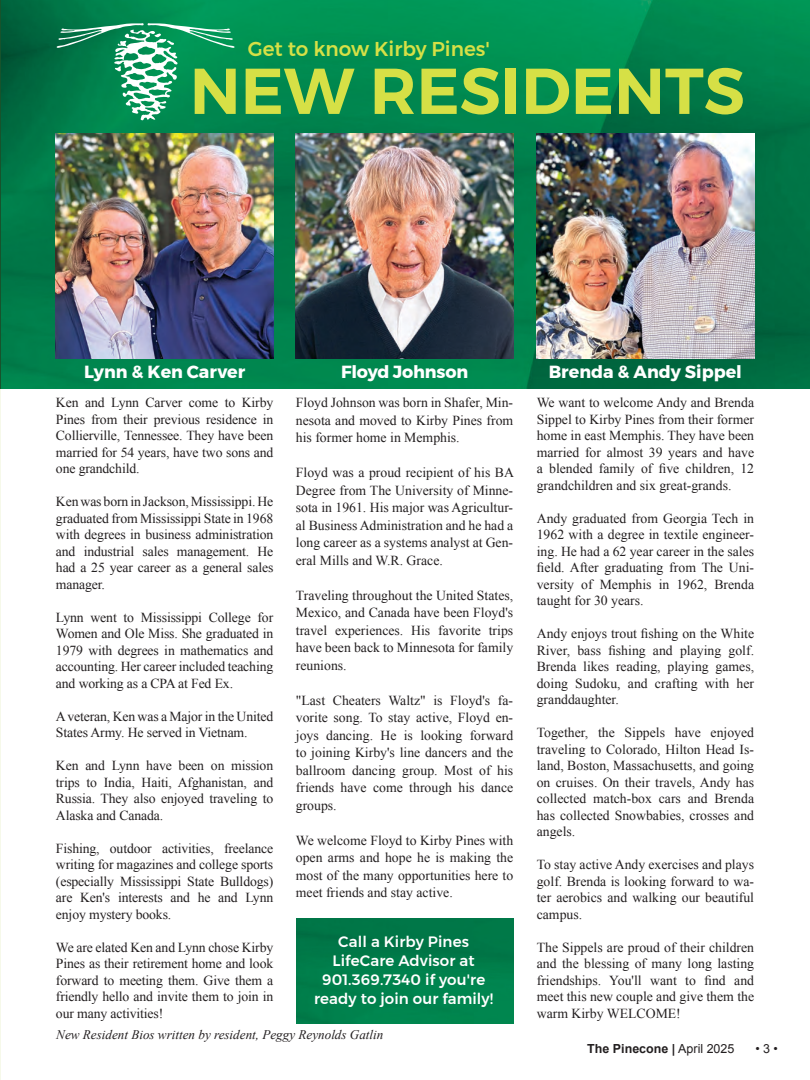
<style>
.page{position:relative;width:810px;height:1080px;background:#fff}
.page>*{position:absolute;margin:0;border:0;box-sizing:border-box;transform-origin:0 0}
.t1{font:600 64.62px "Montserrat";color:#d6e046}
.t2{font:500 20px "Montserrat";color:#d6e046}
.t3{font:700 17.5px "Montserrat";color:#fff}
.t4{font:500 15px/18.8px "Montserrat";letter-spacing:.01em;color:#fff;text-align:center}
.t5{font:13.75px/16.5px "Times New Roman";color:#231f20;text-align:justify}
.t6{font:italic 13.12px "Times New Roman";color:#231f20}
.t7{font:700 12.5px "Arial";color:#231f20}
.t8{font:12.5px "Arial";color:#231f20}
.s1{font-style:italic}
.s2{font-weight:400}
</style>
<div class="page">
<img style="left:1px;top:0;width:809px;height:388px">
<svg style="left:56px;top:23px;width:179px;height:97px;background:#299a6b"></svg>
<img style="left:296px;top:133px;width:217px;height:226px">
<img style="left:56px;top:133px;width:217px;height:226px">
<img style="left:537px;top:133px;width:217px;height:226px">
<img style="left:296px;top:918px;width:217px;height:106px">
<p class="t2" style="left:248px;top:33px;width:244px">Get to know Kirby Pines'</p>
<p class="t1" style="left:190px;top:40px;width:557px">NEW RESIDENTS</p>
<p class="t3" style="left:84px;top:358px;width:163px">Lynn &amp; Ken Carver</p>
<p class="t3" style="left:549px;top:358px;width:195px">Brenda &amp; Andy Sippel</p>
<p class="t5" style="left:56px;top:394px;width:219px">Ken and Lynn Carver come to Kirby Pines from their previous residence in Collierville, Tennessee. They have been married for 54 years, have two sons and one grandchild.</p>
<p class="t5" style="left:56px;top:493px;width:219px">Ken was born in Jackson, Mississippi. He graduated from Mississippi State in 1968 with degrees in business administration and industrial sales management. He had a 25 year career as a general sales manager.</p>
<p class="t5" style="left:56px;top:609px;width:219px">Lynn went to Mississippi College for Women and Ole Miss. She graduated in 1979 with degrees in mathematics and accounting. Her career included teaching and working as a CPA at Fed Ex.</p>
<p class="t5" style="left:56px;top:708px;width:219px">A veteran, Ken was a Major in the United<br>States Army. He served in Vietnam.</p>
<p class="t5" style="left:56px;top:757px;width:219px">Ken and Lynn have been on mission trips to India, Haiti, Afghanistan, and Russia. They also enjoyed traveling to Alaska and Canada.</p>
<p class="t5" style="left:56px;top:840px;width:219px">Fishing, outdoor activities, freelance writing for magazines and college sports (especially Mississippi State Bulldogs) are Ken's interests and he and Lynn enjoy mystery books.</p>
<p class="t5" style="left:56px;top:939px;width:219px">We are elated Ken and Lynn chose Kirby Pines as their retirement home and look forward to meeting them. Give them a friendly hello and invite them to join in our many activities!</p>
<p class="t3" style="left:341px;top:358px;width:129px">Floyd Johnson</p>
<p class="t5" style="left:296px;top:394px;width:219px;line-height:17.5px">Floyd Johnson was born in Shafer, Min&shy;nesota and moved to Kirby Pines from his former home in Memphis.</p>
<p class="t5" style="left:296px;top:464px;width:220px;line-height:17.5px">Floyd was a proud recipient of his BA Degree from The University of Minne&shy;sota in 1961. His major was Agricultur&shy;al Business Administration and he had a long career as a systems analyst at Gen&shy;eral Mills and W.R. Grace.</p>
<p class="t5" style="left:296px;top:586px;width:219px;line-height:17.5px">Traveling throughout the United States, Mexico, and Canada have been Floyd's travel experiences. His favorite trips have been back to Minnesota for family reunions.</p>
<p class="t5" style="left:296px;top:691px;width:219px;line-height:17.5px">"Last Cheaters Waltz" is Floyd's fa&shy;vorite song. To stay active, Floyd en&shy;joys dancing. He is looking forward to joining Kirby's line dancers and the ballroom dancing group. Most of his friends have come through his dance groups.</p>
<p class="t5" style="left:296px;top:831px;width:219px;line-height:17.5px">We welcome Floyd to Kirby Pines with open arms and hope he is making the most of the many opportunities here to meet friends and stay active.</p>
<p class="t4" style="left:338px;top:933px;width:132px">Call a Kirby Pines</p>
<p class="t4" style="left:322px;top:951px;width:165px">LifeCare Advisor at<br>901.369.7340 if you're</p>
<p class="t4" style="left:314px;top:989px;width:181px">ready to join our family!</p>
<p class="t5" style="left:537px;top:394px;width:219px">We want to welcome Andy and Brenda Sippel to Kirby Pines from their former home in east Memphis. They have been married for almost 39 years and have a blended family of five children, 12 grandchildren and six great-grands.</p>
<p class="t5" style="left:537px;top:510px;width:219px">Andy graduated from Georgia Tech in 1962 with a degree in textile engineer&shy;ing. He had a 62 year career in the sales field. After graduating from The Uni&shy;versity of Memphis in 1962, Brenda taught for 30 years.</p>
<p class="t5" style="left:537px;top:625px;width:219px">Andy enjoys trout fishing on the White River, bass fishing and playing golf.<br>Brenda likes reading, playing games, doing Sudoku, and crafting with her granddaughter.</p>
<p class="t5" style="left:537px;top:724px;width:219px">Together, the Sippels have enjoyed traveling to Colorado, Hilton Head Is&shy;land, Boston, Massachusetts, and going on cruises. On their travels, Andy has collected match-box cars and Brenda has collected Snowbabies, crosses and angels.</p>
<p class="t5" style="left:537px;top:856px;width:219px">To stay active Andy exercises and plays golf. Brenda is looking forward to wa&shy;ter aerobics and walking our beautiful campus.</p>
<p class="t5" style="left:537px;top:939px;width:219px">The Sippels are proud of their children and the blessing of many long lasting friendships. You'll want to find and meet this new couple and give them the warm Kirby WELCOME!</p>
<p class="t6" style="left:56px;top:1026px;width:329px">New Resident Bios written by resident, Peggy Reynolds Gatlin</p>
<p class="t7" style="left:587px;top:1040px;width:149px">The Pinecone <span class="s1">|</span> <span class="s2">April 2025</span></p>
<p class="t8" style="left:755px;top:1040px;width:24px">• 3 •</p>
</div>
